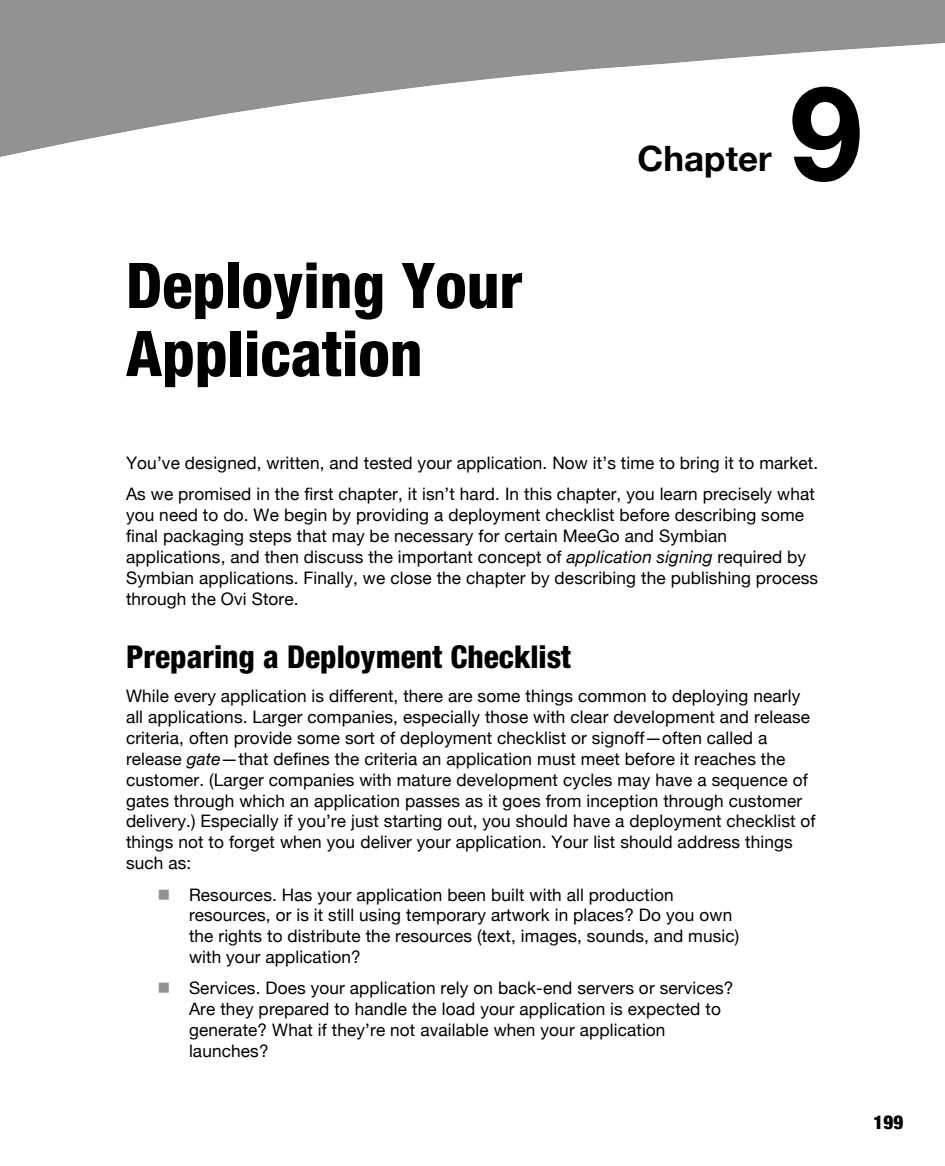
<style>
.page{position:relative;width:945px;height:1166px;background:#fff}
.page>*{position:absolute;margin:0;border:0;box-sizing:border-box;transform-origin:0 0}
.t1{font:700 131.08px "Helvetica Neue";color:#000}
.t2{font:800 condensed 63px/68.1px "Helvetica Neue";color:#000}
.t3{font:700 34.82px "Helvetica Neue";color:#000}
.t4{font:800 condensed 31.5px "Helvetica Neue";color:#000}
.t5{font:900 condensed 18.9px "Helvetica Neue";color:#000}
.t6{font:17.15px/20.8px "Helvetica Neue";letter-spacing:.005em;color:#000}
.s1{font-style:italic}
</style>
<div class="page">
<svg style="left:0;top:0;width:945px;height:157px;fill:#929292"></svg>
<p class="t3" style="left:638px;top:137px;width:136px">Chapter</p>
<p class="t1" style="left:790px;top:52px;width:74px">9</p>
<p class="t2" style="left:126px;top:250px;width:398px">Deploying Your<br>Application</p>
<p class="t6" style="left:126px;top:447px;width:694px;line-height:31.2px">You’ve designed, written, and tested your application. Now it’s time to bring it to market.<br>As we promised in the first chapter, it isn’t hard. In this chapter, you learn precisely what</p>
<p class="t6" style="left:126px;top:504px;width:694px">you need to do. We begin by providing a deployment checklist before describing some final packaging steps that may be necessary for certain MeeGo and Symbian applications, and then discuss the important concept of <span class="s1">application signing</span> required by Symbian applications. Finally, we close the chapter by describing the publishing process through the Ovi Store.</p>
<p class="t4" style="left:126px;top:637px;width:447px">Preparing a Deployment Checklist</p>
<p class="t6" style="left:126px;top:685px;width:691px">While every application is different, there are some things common to deploying nearly all applications. Larger companies, especially those with clear development and release criteria, often provide some sort of deployment checklist or signoff—often called a release <span class="s1">gate</span>—that defines the criteria an application must meet before it reaches the customer. (Larger companies with mature development cycles may have a sequence of gates through which an application passes as it goes from inception through customer delivery.) Especially if you’re just starting out, you should have a deployment checklist of things not to forget when you deliver your application. Your list should address things such as:</p>
<p class="t6" style="left:189px;top:884px;width:552px">Resources. Has your application been built with all production resources, or is it still using temporary artwork in places? Do you own the rights to distribute the resources (text, images, sounds, and music) with your application?</p>
<p class="t6" style="left:189px;top:977px;width:546px">Services. Does your application rely on back-end servers or services?<br>Are they prepared to handle the load your application is expected to generate? What if they’re not available when your application launches?</p>
<p class="t5" style="left:874px;top:1110px;width:31px">199</p>
</div>
